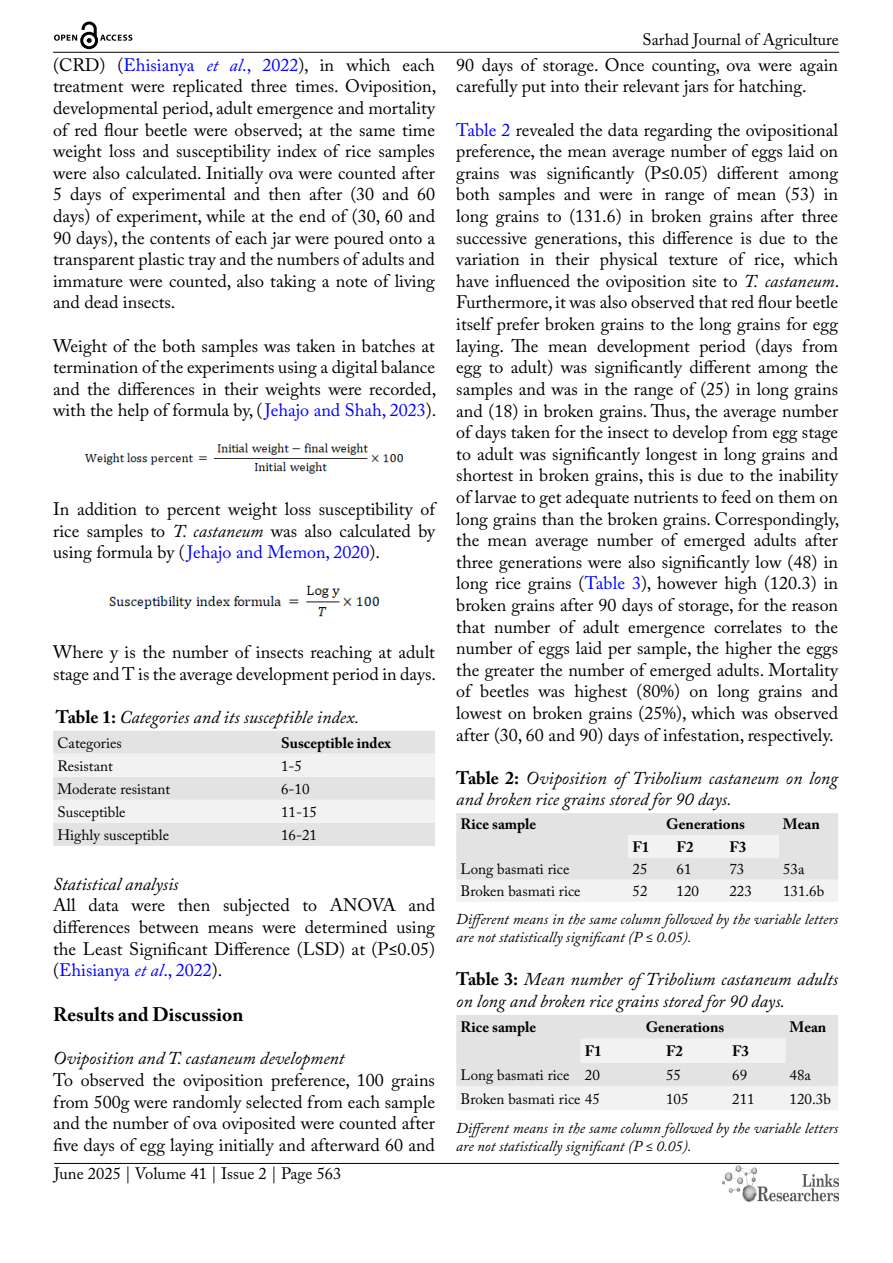
<style>
.page{position:relative;width:893px;height:1263px;background:#fff}
.page>*{position:absolute;margin:0;border:0;box-sizing:border-box;transform-origin:0 0}
.t1{font:700 19.5px "Adobe Caslon Pro";color:#000}
.t2{font:18px/21.6px "Adobe Caslon Pro";color:#000;text-align:justify}
.t3{font:italic 18px/21.6px "Adobe Caslon Pro";color:#000}
.t4{font:16.5px "Adobe Caslon Pro";color:#000}
.t5{font:italic 15px/18px "Adobe Caslon Pro";color:#000}
.t6{font:15px "Adobe Caslon Pro";color:#000}
.t7{font:700 15px "Adobe Caslon Pro";color:#000}
.s1{color:#00f}
.s2{font-style:italic;color:#00f}
.s3{font-style:italic}
.s4{font-weight:700;font-style:normal}
</style>
<div class="page">
<hr style="left:53px;top:52px;width:786px;height:1px;background:#000">
<hr style="left:54px;top:1163px;width:785px;height:1px;background:#000">
<img style="left:722px;top:1166px;width:117px;height:36px">
<svg style="left:54px;top:22px;width:78px;height:27px"></svg>
<img style="left:86px;top:443px;width:316px;height:31px">
<img style="left:109px;top:585px;width:270px;height:32px">
<svg style="left:53px;top:731px;width:382px;height:115px"></svg>
<svg style="left:456px;top:813px;width:382px;height:89px"></svg>
<svg style="left:456px;top:1015px;width:382px;height:95px"></svg>
<p class="t2" style="left:53px;top:54px;width:385px">(CRD) (<span class="s1">Ehisianya</span> <span class="s2">et al</span><span class="s1">., 2022</span>), in which each treatment were replicated three times. Oviposition, developmental period, adult emergence and mortality of red flour beetle were observed; at the same time weight loss and susceptibility index of rice samples were also calculated. Initially ova were counted after 5 days of experimental and then after (30 and 60 days) of experiment, while at the end of (30, 60 and 90 days), the contents of each jar were poured onto a transparent plastic tray and the numbers of adults and immature were counted, also taking a note of living and dead insects.</p>
<p class="t2" style="left:53px;top:335px;width:385px">Weight of the both samples was taken in batches at termination of the experiments using a digital balance and the differences in their weights were recorded, with the help of formula by, (<span class="s1">Jehajo and Shah, 2023</span>).</p>
<p class="t2" style="left:53px;top:498px;width:383px">In addition to percent weight loss susceptibility of rice samples to <span class="s3">T. castaneum</span> was also calculated by using formula by (<span class="s1">Jehajo and Memon, 2020</span>).</p>
<p class="t2" style="left:53px;top:641px;width:385px">Where y is the number of insects reaching at adult stage and T is the average development period in days.</p>
<p class="t3" style="left:56px;top:706px;width:305px"><span class="s4">Table 1:</span> Categories and its susceptible index.</p>
<p class="t6" style="left:57px;top:734px;width:66px">Categories</p>
<p class="t7" style="left:281px;top:734px;width:111px">Susceptible index</p>
<p class="t6" style="left:57px;top:757px;width:57px">Resistant</p>
<p class="t6" style="left:281px;top:757px;width:23px">1-5</p>
<p class="t6" style="left:57px;top:780px;width:114px">Moderate resistant</p>
<p class="t6" style="left:281px;top:780px;width:30px">6-10</p>
<p class="t6" style="left:57px;top:803px;width:70px">Susceptible</p>
<p class="t6" style="left:281px;top:803px;width:38px">11-15</p>
<p class="t6" style="left:57px;top:826px;width:113px">Highly susceptible</p>
<p class="t6" style="left:281px;top:826px;width:38px">16-21</p>
<p class="t3" style="left:53px;top:873px;width:127px">Statistical analysis</p>
<p class="t2" style="left:53px;top:894px;width:383px">All data were then subjected to ANOVA and differences between means were determined using the Least Significant Difference (LSD) at (P≤0.05) (<span class="s1">Ehisianya</span> <span class="s2">et al</span><span class="s1">., 2022</span>).</p>
<p class="t1" style="left:53px;top:1003px;width:192px">Results and Discussion</p>
<p class="t3" style="left:53px;top:1047px;width:293px">Oviposition and T. castaneum development</p>
<p class="t2" style="left:53px;top:1069px;width:383px">To observed the oviposition preference, 100 grains from 500g were randomly selected from each sample and the number of ova oviposited were counted after five days of egg laying initially and afterward 60 and</p>
<p class="t4" style="left:54px;top:1164px;width:289px">June 2025 | Volume 41 | Issue 2 | Page 563</p>
<p class="t4" style="left:643px;top:30px;width:198px">Sarhad Journal of Agriculture</p>
<p class="t2" style="left:456px;top:54px;width:383px">90 days of storage. Once counting, ova were again carefully put into their relevant jars for hatching.</p>
<p class="t2" style="left:456px;top:119px;width:385px"><span class="s1">Table 2</span> revealed the data regarding the ovipositional preference, the mean average number of eggs laid on grains was significantly (P≤0.05) different among both samples and were in range of mean (53) in long grains to (131.6) in broken grains after three successive generations, this difference is due to the variation in their physical texture of rice, which have influenced the oviposition site to <span class="s3">T. castaneum</span>.<br>Furthermore, it was also observed that red flour beetle itself prefer broken grains to the long grains for egg laying. The mean development period (days from egg to adult) was significantly different among the samples and was in the range of (25) in long grains and (18) in broken grains. Thus, the average number of days taken for the insect to develop from egg stage to adult was significantly longest in long grains and shortest in broken grains, this is due to the inability of larvae to get adequate nutrients to feed on them on long grains than the broken grains. Correspondingly, the mean average number of emerged adults after three generations were also significantly low (48) in long rice grains (<span class="s1">Table 3</span>), however high (120.3) in broken grains after 90 days of storage, for the reason that number of adult emergence correlates to the number of eggs laid per sample, the higher the eggs the greater the number of emerged adults. Mortality of beetles was highest (80%) on long grains and lowest on broken grains (25%), which was observed after (30, 60 and 90) days of infestation, respectively.</p>
<p class="t3" style="left:456px;top:767px;width:383px"><span class="s4">Table 2:</span> Oviposition of Tribolium castaneum on long and broken rice grains stored for 90 days.</p>
<p class="t7" style="left:460px;top:815px;width:77px">Rice sample</p>
<p class="t7" style="left:666px;top:815px;width:80px">Generations</p>
<p class="t7" style="left:783px;top:815px;width:38px">Mean</p>
<p class="t7" style="left:632px;top:838px;width:18px">F1</p>
<p class="t7" style="left:677px;top:838px;width:18px">F2</p>
<p class="t7" style="left:729px;top:838px;width:18px">F3</p>
<p class="t6" style="left:461px;top:860px;width:110px">Long basmati rice</p>
<p class="t6" style="left:633px;top:860px;width:16px">25</p>
<p class="t6" style="left:677px;top:860px;width:16px">61</p>
<p class="t6" style="left:729px;top:860px;width:16px">73</p>
<p class="t6" style="left:783px;top:860px;width:23px">53a</p>
<p class="t6" style="left:461px;top:882px;width:122px">Broken basmati rice</p>
<p class="t6" style="left:633px;top:882px;width:16px">52</p>
<p class="t6" style="left:677px;top:882px;width:24px">120</p>
<p class="t6" style="left:729px;top:882px;width:24px">223</p>
<p class="t6" style="left:783px;top:882px;width:43px">131.6b</p>
<p class="t5" style="left:456px;top:910px;width:383px">Different means in the same column followed by the variable letters are not statistically significant (P ≤ 0.05).</p>
<p class="t3" style="left:456px;top:968px;width:383px"><span class="s4">Table 3:</span> Mean number of Tribolium castaneum adults on long and broken rice grains stored for 90 days.</p>
<p class="t7" style="left:460px;top:1018px;width:77px">Rice sample</p>
<p class="t7" style="left:646px;top:1018px;width:80px">Generations</p>
<p class="t7" style="left:789px;top:1018px;width:38px">Mean</p>
<p class="t7" style="left:585px;top:1042px;width:18px">F1</p>
<p class="t7" style="left:666px;top:1042px;width:18px">F2</p>
<p class="t7" style="left:732px;top:1042px;width:18px">F3</p>
<p class="t6" style="left:460px;top:1066px;width:141px">Long basmati rice 20</p>
<p class="t6" style="left:666px;top:1066px;width:16px">55</p>
<p class="t6" style="left:732px;top:1066px;width:16px">69</p>
<p class="t6" style="left:789px;top:1066px;width:23px">48a</p>
<p class="t6" style="left:460px;top:1089px;width:141px">Broken basmati rice 45</p>
<p class="t6" style="left:666px;top:1089px;width:24px">105</p>
<p class="t6" style="left:732px;top:1089px;width:24px">211</p>
<p class="t6" style="left:789px;top:1089px;width:43px">120.3b</p>
<p class="t5" style="left:456px;top:1118px;width:383px">Different means in the same column followed by the variable letters are not statistically significant (P ≤ 0.05).</p>
</div>
